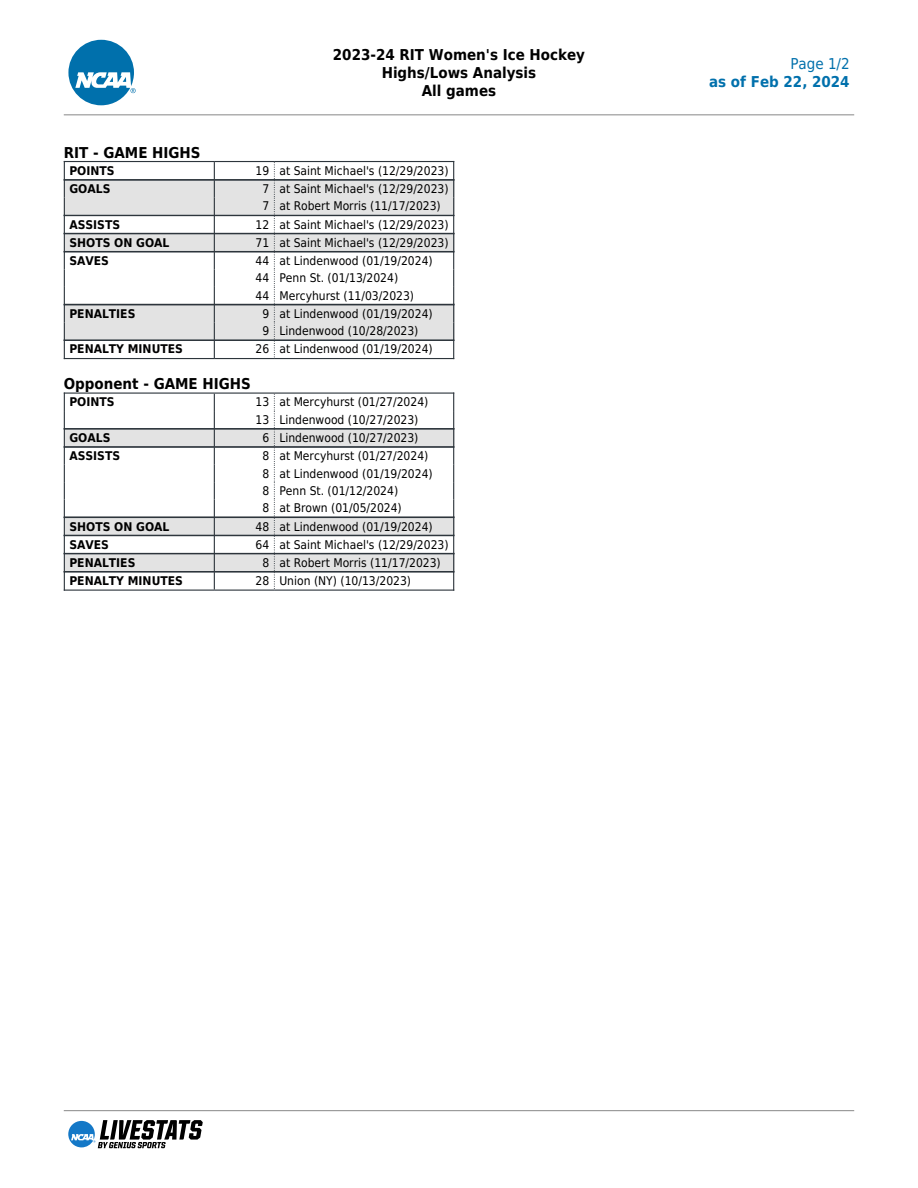
<style>
.page{position:relative;width:918px;height:1188px;background:#fff}
.page>*{position:absolute;margin:0;border:0;box-sizing:border-box;transform-origin:0 0}
.t1{font:700 15px/18px "DejaVu Sans Condensed";color:#000;text-align:center}
.t2{font:700 15px "DejaVu Sans Condensed";color:#0070ac}
.t3{font:15px "DejaVu Sans Condensed";color:#0070ac}
.t4{font:12px/17.4px "DejaVu Sans Condensed";color:#000}
.t5{font:700 12px "DejaVu Sans Condensed";color:#000}
</style>
<div class="page">
<svg style="left:68px;top:40px;width:68px;height:65px"></svg>
<hr style="left:64px;top:114px;width:790px;height:1px;background:#888">
<hr style="left:64px;top:1110px;width:790px;height:1px;background:#888">
<svg style="left:68px;top:1120px;width:135px;height:28px"></svg>
<div style="left:64px;top:179px;width:390px;height:37px;background:#e3e3e3"></div>
<div style="left:64px;top:233px;width:390px;height:19px;background:#e3e3e3"></div>
<div style="left:64px;top:304px;width:390px;height:37px;background:#e3e3e3"></div>
<hr style="left:64px;top:161px;width:150px;height:1px;background:#2d353c">
<hr style="left:64px;top:179px;width:150px;height:2px;background:#2d353c">
<hr style="left:215px;top:161px;width:59px;height:1px;background:#2d353c">
<hr style="left:215px;top:179px;width:59px;height:2px;background:#2d353c">
<hr style="left:275px;top:161px;width:179px;height:1px;background:#2d353c">
<hr style="left:275px;top:179px;width:179px;height:2px;background:#2d353c">
<hr style="left:64px;top:215px;width:150px;height:1px;background:#2d353c">
<hr style="left:215px;top:215px;width:59px;height:1px;background:#2d353c">
<hr style="left:275px;top:215px;width:179px;height:1px;background:#2d353c">
<hr style="left:64px;top:233px;width:150px;height:1px;background:#2d353c">
<hr style="left:215px;top:233px;width:59px;height:1px;background:#2d353c">
<hr style="left:275px;top:233px;width:179px;height:1px;background:#2d353c">
<hr style="left:64px;top:251px;width:150px;height:1px;background:#2d353c">
<hr style="left:215px;top:251px;width:59px;height:1px;background:#2d353c">
<hr style="left:275px;top:251px;width:179px;height:1px;background:#2d353c">
<hr style="left:64px;top:304px;width:150px;height:1px;background:#2d353c">
<hr style="left:215px;top:304px;width:59px;height:1px;background:#2d353c">
<hr style="left:275px;top:304px;width:179px;height:1px;background:#2d353c">
<svg style="left:214px;top:163px;width:1px;height:194px"></svg>
<svg style="left:64px;top:162px;width:1px;height:196px"></svg>
<hr style="left:64px;top:339px;width:150px;height:2px;background:#2d353c">
<hr style="left:64px;top:358px;width:150px;height:1px;background:#2d353c">
<svg style="left:274px;top:163px;width:1px;height:194px"></svg>
<hr style="left:215px;top:339px;width:59px;height:2px;background:#2d353c">
<hr style="left:215px;top:358px;width:59px;height:1px;background:#2d353c">
<hr style="left:275px;top:339px;width:179px;height:2px;background:#2d353c">
<svg style="left:453px;top:162px;width:1px;height:196px"></svg>
<hr style="left:275px;top:358px;width:179px;height:1px;background:#2d353c">
<div style="left:64px;top:428px;width:390px;height:20px;background:#e3e3e3"></div>
<div style="left:64px;top:517px;width:390px;height:19px;background:#e3e3e3"></div>
<div style="left:64px;top:553px;width:390px;height:20px;background:#e3e3e3"></div>
<hr style="left:64px;top:393px;width:150px;height:1px;background:#2d353c">
<hr style="left:215px;top:393px;width:59px;height:1px;background:#2d353c">
<hr style="left:275px;top:393px;width:179px;height:1px;background:#2d353c">
<hr style="left:64px;top:428px;width:150px;height:2px;background:#2d353c">
<hr style="left:215px;top:428px;width:59px;height:2px;background:#2d353c">
<hr style="left:275px;top:428px;width:179px;height:2px;background:#2d353c">
<hr style="left:64px;top:447px;width:150px;height:1px;background:#2d353c">
<hr style="left:215px;top:447px;width:59px;height:1px;background:#2d353c">
<hr style="left:275px;top:447px;width:179px;height:1px;background:#2d353c">
<hr style="left:64px;top:446px;width:150px;height:1px;background:#2d353c">
<hr style="left:215px;top:446px;width:59px;height:1px;background:#2d353c">
<hr style="left:275px;top:446px;width:179px;height:1px;background:#2d353c">
<hr style="left:64px;top:517px;width:150px;height:1px;background:#2d353c">
<hr style="left:215px;top:517px;width:59px;height:1px;background:#2d353c">
<hr style="left:275px;top:517px;width:179px;height:1px;background:#2d353c">
<hr style="left:64px;top:535px;width:150px;height:1px;background:#2d353c">
<hr style="left:215px;top:535px;width:59px;height:1px;background:#2d353c">
<hr style="left:275px;top:535px;width:179px;height:1px;background:#2d353c">
<hr style="left:64px;top:553px;width:150px;height:1px;background:#2d353c">
<hr style="left:64px;top:571px;width:150px;height:2px;background:#2d353c">
<hr style="left:215px;top:553px;width:59px;height:1px;background:#2d353c">
<hr style="left:215px;top:571px;width:59px;height:2px;background:#2d353c">
<hr style="left:275px;top:553px;width:179px;height:1px;background:#2d353c">
<hr style="left:275px;top:571px;width:179px;height:2px;background:#2d353c">
<svg style="left:214px;top:394px;width:1px;height:195px"></svg>
<svg style="left:64px;top:394px;width:1px;height:196px"></svg>
<hr style="left:64px;top:571px;width:150px;height:1px;background:#2d353c">
<hr style="left:64px;top:590px;width:150px;height:1px;background:#2d353c">
<svg style="left:274px;top:394px;width:1px;height:195px"></svg>
<hr style="left:215px;top:590px;width:59px;height:1px;background:#2d353c">
<svg style="left:453px;top:394px;width:1px;height:196px"></svg>
<hr style="left:275px;top:590px;width:179px;height:1px;background:#2d353c">
<p class="t1" style="left:333px;top:46px;width:254px">2023-24 RIT Women's Ice Hockey<br>Highs/Lows Analysis<br>All games</p>
<p class="t3" style="left:790px;top:55px;width:61px">Page 1/2</p>
<p class="t2" style="left:709px;top:73px;width:142px">as of Feb 22, 2024</p>
<p class="t1" style="left:64px;top:144px;width:138px">RIT - GAME HIGHS</p>
<p class="t5" style="left:69px;top:164px;width:47px">POINTS</p>
<p class="t4" style="left:256px;top:162px;width:195px">19 at Saint Michael's (12/29/2023)</p>
<p class="t5" style="left:69px;top:182px;width:43px">GOALS</p>
<p class="t4" style="left:262px;top:180px;width:188px">7 at Saint Michael's (12/29/2023)<br>7 at Robert Morris (11/17/2023)</p>
<p class="t5" style="left:69px;top:218px;width:52px">ASSISTS</p>
<p class="t4" style="left:256px;top:216px;width:195px">12 at Saint Michael's (12/29/2023)</p>
<p class="t5" style="left:69px;top:236px;width:102px">SHOTS ON GOAL</p>
<p class="t4" style="left:256px;top:234px;width:195px">71 at Saint Michael's (12/29/2023)</p>
<p class="t5" style="left:69px;top:254px;width:41px">SAVES</p>
<p class="t4" style="left:256px;top:252px;width:179px">44 at Lindenwood (01/19/2024)<br>44 Penn St. (01/13/2024)<br>44 Mercyhurst (11/03/2023)</p>
<p class="t5" style="left:69px;top:307px;width:68px">PENALTIES</p>
<p class="t4" style="left:262px;top:305px;width:172px">9 at Lindenwood (01/19/2024)<br>9 Lindenwood (10/28/2023)</p>
<p class="t5" style="left:69px;top:342px;width:115px">PENALTY MINUTES</p>
<p class="t4" style="left:256px;top:341px;width:179px">26 at Lindenwood (01/19/2024)</p>
<p class="t1" style="left:64px;top:375px;width:189px">Opponent - GAME HIGHS</p>
<p class="t5" style="left:69px;top:395px;width:47px">POINTS</p>
<p class="t4" style="left:256px;top:394px;width:174px">13 at Mercyhurst (01/27/2024)<br>13 Lindenwood (10/27/2023)</p>
<p class="t5" style="left:69px;top:431px;width:43px">GOALS</p>
<p class="t4" style="left:262px;top:429px;width:158px">6 Lindenwood (10/27/2023)</p>
<p class="t5" style="left:69px;top:449px;width:52px">ASSISTS</p>
<p class="t4" style="left:262px;top:447px;width:172px">8 at Mercyhurst (01/27/2024)<br>8 at Lindenwood (01/19/2024)<br>8 Penn St. (01/12/2024)<br>8 at Brown (01/05/2024)</p>
<p class="t5" style="left:69px;top:519px;width:102px">SHOTS ON GOAL</p>
<p class="t4" style="left:256px;top:518px;width:179px">48 at Lindenwood (01/19/2024)</p>
<p class="t5" style="left:69px;top:538px;width:41px">SAVES</p>
<p class="t4" style="left:256px;top:536px;width:195px">64 at Saint Michael's (12/29/2023)</p>
<p class="t5" style="left:69px;top:556px;width:68px">PENALTIES</p>
<p class="t4" style="left:262px;top:554px;width:180px">8 at Robert Morris (11/17/2023)</p>
<p class="t5" style="left:69px;top:574px;width:115px">PENALTY MINUTES</p>
<p class="t4" style="left:256px;top:572px;width:157px">28 Union (NY) (10/13/2023)</p>
</div>
